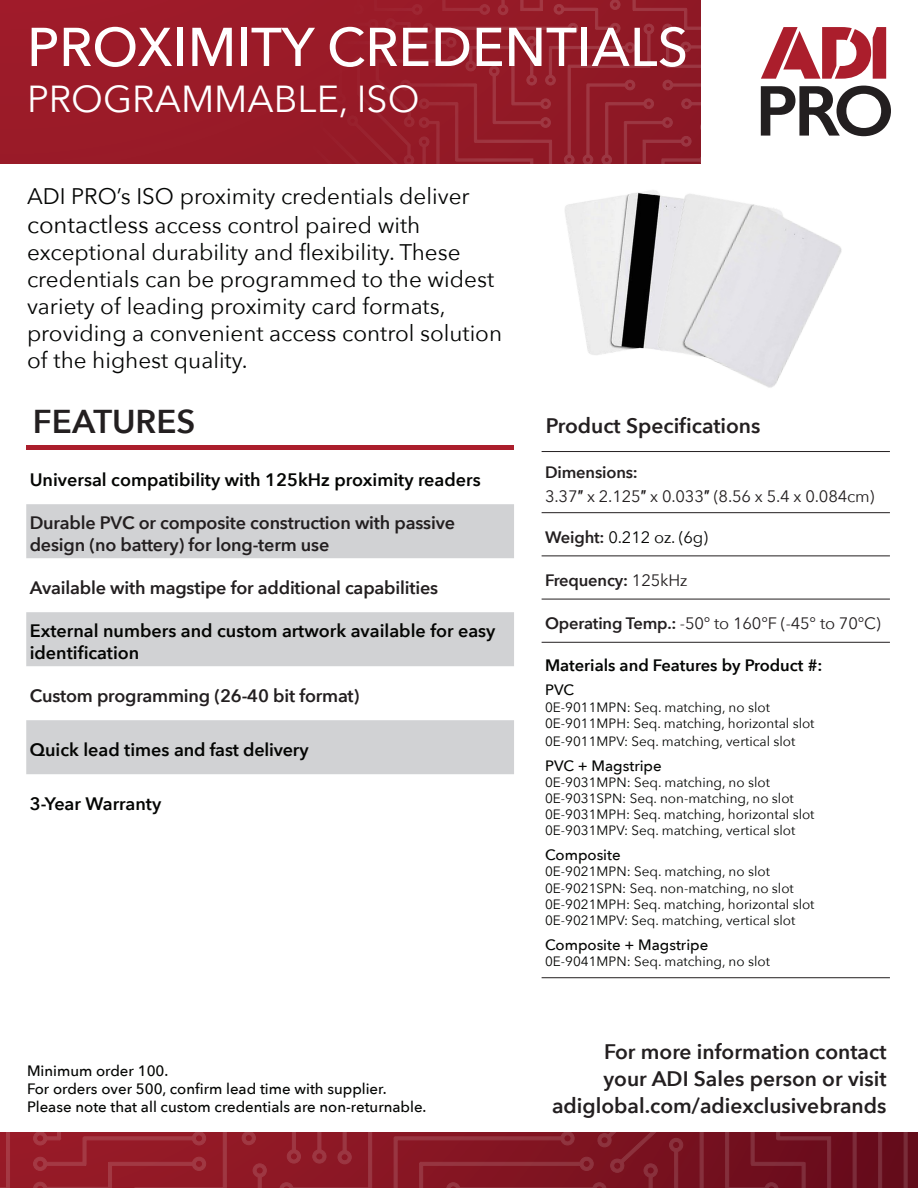
<style>
.page{position:relative;width:918px;height:1188px;background:#fff}
.page>*{position:absolute;margin:0;border:0;box-sizing:border-box;transform-origin:0 0}
.t1{font:500 54px "Avenir Next";color:#fff}
.t2{font:37.5px "Avenir Next";color:#fff}
.t3{font:600 33px "Avenir Next";color:#231f20}
.t4{font:22.5px/27.3px "Avenir Next";color:#040504}
.t5{font:600 21px "Avenir Next";color:#231f20}
.t6{font:600 18px/21.6px "Avenir Next";letter-spacing:-.01em;color:#231f20}
.t7{font:600 18px/21.6px "Avenir Next";color:#040503}
.t8{font:16.5px "Avenir Next";letter-spacing:-.01em;color:#231f20}
.t9{font:600 16.5px "Avenir Next";color:#040503}
.t10{font:600 16.5px "Avenir Next";letter-spacing:-.01em;color:#231f20}
.t11{font:16.5px "Avenir Next";letter-spacing:-.01em;color:#040503}
.t12{font:500 15px "Avenir Next";color:#040503}
.t13{font:13.5px "Avenir Next";color:#040503}
.s1{font-size:24px}
.s2{font-family:"Arial"}
.s3{font-weight:600;color:#231f20}
.s4{font-weight:400}
.s5{font-weight:600}
.s6{color:#040504}
</style>
<div class="page">
<div style="left:0;top:0;width:701px;height:163px;background:#9b1b28"></div>
<svg style="left:378px;top:0;width:323px;height:163px"></svg>
<svg style="left:761px;top:27px;width:130px;height:109px"></svg>
<img style="left:565px;top:194px;width:65px;height:161px">
<img style="left:630px;top:190px;width:212px;height:198px">
<hr style="left:542px;top:451px;width:348px;height:1px;background:#231f20">
<hr style="left:542px;top:512px;width:348px;height:1px;background:#231f20">
<hr style="left:542px;top:556px;width:348px;height:1px;background:#231f20">
<hr style="left:542px;top:599px;width:348px;height:1px;background:#231f20">
<hr style="left:542px;top:642px;width:348px;height:1px;background:#231f20">
<hr style="left:542px;top:977px;width:348px;height:1px;background:#231f20">
<hr style="left:26px;top:446px;width:488px;height:4px;background:#ab1e2c">
<svg style="left:26px;top:504px;width:488px;height:270px;fill:#d1d2d4"></svg>
<div style="left:0;top:1133px;width:918px;height:55px;background:#630c1a"></div>
<svg style="left:0;top:1133px;width:908px;height:54px"></svg>
<p class="t1" style="left:27px;top:1px;width:663px">PROXIMITY CREDENTIALS</p>
<p class="t2" style="left:27px;top:68px;width:394px">PROGRAMMABLE, ISO</p>
<p class="t4" style="left:27px;top:181px;width:477px">ADI PRO’s ISO proximity credentials deliver <span class="s1">contactless</span> access control paired with exceptional durability and flexibility. These credentials can be programmed to the widest variety of leading proximity card formats, providing a convenient access control solution of the highest quality.</p>
<p class="t3" style="left:33px;top:393px;width:164px">FEATURES</p>
<p class="t7" style="left:30px;top:469px;width:452px">Universal compatibility with 125kHz proximity readers</p>
<p class="t6" style="left:30px;top:512px;width:427px">Durable PVC or composite construction with passive design (no battery) for long-term use</p>
<p class="t6" style="left:30px;top:577px;width:410px">Available with magstipe for additional capabilities</p>
<p class="t7" style="left:30px;top:620px;width:467px">External numbers and custom artwork available for easy identification</p>
<p class="t6" style="left:30px;top:685px;width:331px">Custom programming (26-40 bit format)</p>
<p class="t7" style="left:30px;top:739px;width:280px">Quick lead times and fast delivery</p>
<p class="t7" style="left:30px;top:793px;width:133px">3-Year Warranty</p>
<p class="t12" style="left:27px;top:1058px;width:143px">Minimum order 100.</p>
<p class="t12" style="left:27px;top:1076px;width:361px">For orders over 500, confirm lead time with supplier.</p>
<p class="t12" style="left:27px;top:1094px;width:401px">Please note that all custom credentials are non-returnable.</p>
<p class="t5" style="left:546px;top:408px;width:216px">Product Specifications</p>
<p class="t10" style="left:545px;top:458px;width:94px">Dimensions:</p>
<p class="t8" style="left:545px;top:483px;width:331px">3.37<span class="s2">″</span> x 2.125<span class="s2">″</span> x 0.033<span class="s2">″</span> (8.56 x 5.4 x 0.084cm)</p>
<p class="t11" style="left:545px;top:523px;width:165px"><span class="s3">Weight:</span> 0.212 oz. (6g)</p>
<p class="t10" style="left:545px;top:566px;width:144px">Frequency: <span class="s4">125kHz</span></p>
<p class="t8" style="left:545px;top:609px;width:337px"><span class="s5">Operating Temp.:</span> -50° to 160°F (-45° to 70°C)</p>
<p class="t9" style="left:545px;top:651px;width:279px">Materials and Features by Product #:</p>
<p class="t12" style="left:545px;top:677px;width:30px">PVC</p>
<p class="t13" style="left:545px;top:696px;width:226px">0E-9011MPN: Seq. matching, no slot</p>
<p class="t13" style="left:545px;top:712px;width:271px">0E-9011MPH: Seq. matching, horizontal slot</p>
<p class="t13" style="left:545px;top:730px;width:252px">0E-9011MPV: Seq. matching, vertical slot</p>
<p class="t12" style="left:545px;top:753px;width:118px">PVC + Magstripe</p>
<p class="t13" style="left:545px;top:771px;width:226px">0E-9031MPN: Seq. matching, no slot</p>
<p class="t13" style="left:545px;top:787px;width:250px">0E-9031SPN: Seq. non-matching, no slot</p>
<p class="t13" style="left:545px;top:803px;width:271px">0E-9031MPH: Seq. matching, horizontal slot</p>
<p class="t13" style="left:545px;top:819px;width:252px">0E-9031MPV: Seq. matching, vertical slot</p>
<p class="t12" style="left:545px;top:842px;width:77px">Composite</p>
<p class="t13" style="left:545px;top:860px;width:226px">0E-9021MPN: Seq. matching, no slot</p>
<p class="t13" style="left:545px;top:876px;width:250px"><span class="s6">0E-9021SPN</span>: Seq. non-matching, no slot</p>
<p class="t13" style="left:545px;top:893px;width:271px">0E-9021MPH: Seq. matching, horizontal slot</p>
<p class="t13" style="left:545px;top:909px;width:252px">0E-9021MPV: Seq. matching, vertical slot</p>
<p class="t12" style="left:545px;top:932px;width:165px">Composite + Magstripe</p>
<p class="t13" style="left:545px;top:950px;width:226px">0E-9041MPN: Seq. matching, no slot</p>
<p class="t5" style="left:604px;top:1034px;width:284px">For more information contact</p>
<p class="t5" style="left:603px;top:1061px;width:285px">your ADI Sales person or visit</p>
<p class="t5" style="left:552px;top:1088px;width:336px">adiglobal.com/adiexclusivebrands</p>
</div>
